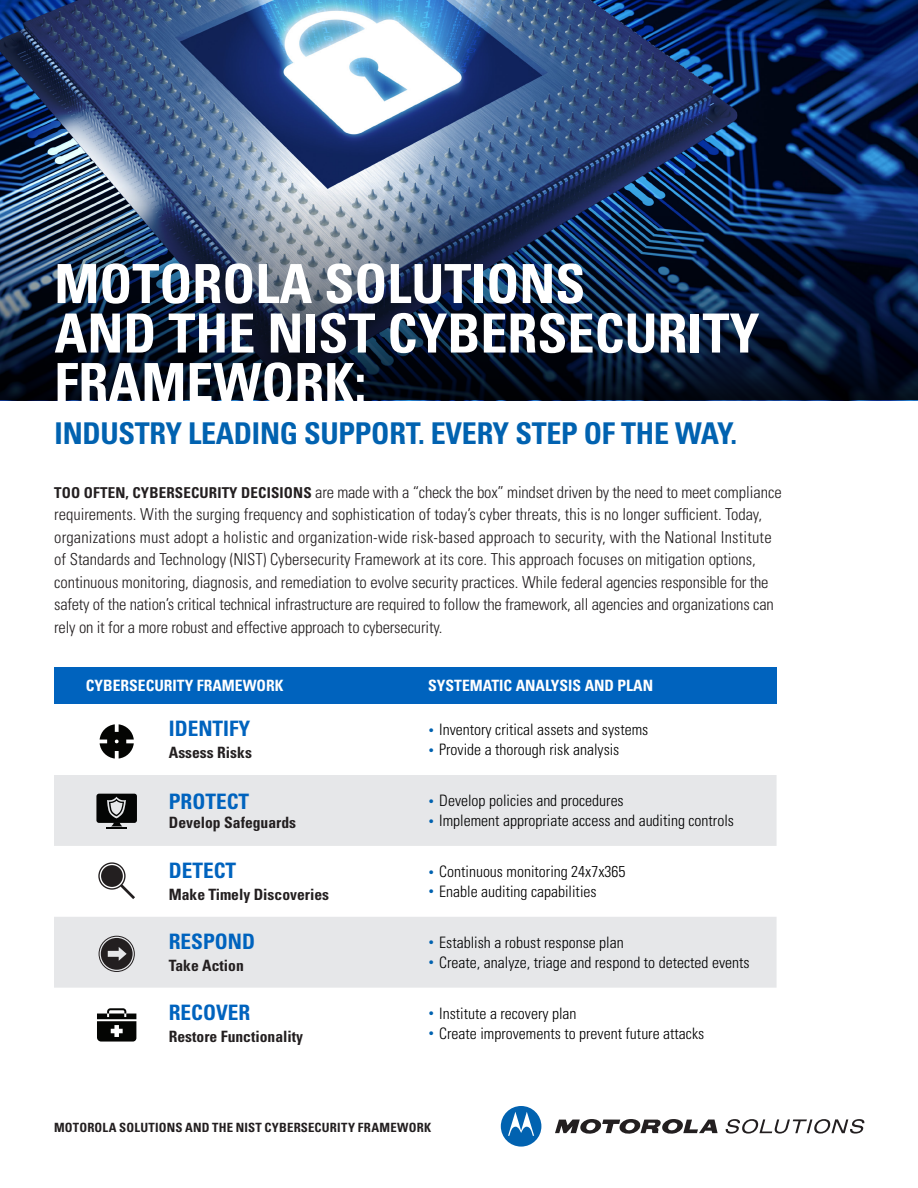
<style>
.page{position:relative;width:918px;height:1188px;background:#fff}
.page>*{position:absolute;margin:0;border:0;box-sizing:border-box;transform-origin:0 0}
.t1{font:700 condensed 54px/49.5px "Univers LT Std";color:#fff}
.t2{font:700 condensed 30px "Univers LT Std";letter-spacing:-.01em;color:#0162b0}
.t3{font:700 condensed 21.3px "Univers LT Std";color:#0063be}
.t4{font:300 condensed 16.5px/22.5px "Univers LT Std";letter-spacing:-.005em;color:#231f20}
.t5{font:300 condensed 15.75px "Univers LT Std";color:#000}
.t6{font:700 condensed 15.6px "Univers LT Std";color:#231f20}
.t7{font:700 condensed 15.6px "Univers LT Std";color:#fff}
.t8{font:700 condensed 12.75px "Univers LT Std";letter-spacing:.015em;color:#231f20}
.s1{font-weight:700;font-size:15px}
.s2{font-size:10.5px;color:#0162b0}
</style>
<div class="page">
<img style="left:0;top:0;width:918px;height:186px">
<img style="left:0;top:186px;width:918px;height:214px">
<svg style="left:555px;top:1119px;width:163px;height:15px"></svg>
<svg style="left:501px;top:1106px;width:40px;height:41px"></svg>
<svg style="left:726px;top:1119px;width:138px;height:15px"></svg>
<div style="left:54px;top:667px;width:342px;height:37px;background:#0063be"></div>
<div style="left:396px;top:667px;width:381px;height:37px;background:#0063be"></div>
<svg style="left:54px;top:775px;width:723px;height:213px;fill:#e6e7e9"></svg>
<svg style="left:96px;top:794px;width:41px;height:34px"></svg>
<svg style="left:98px;top:862px;width:37px;height:37px"></svg>
<div style="left:101px;top:865px;width:22px;height:22px;background:#231f20;border-radius:50%"></div>
<svg style="left:99px;top:936px;width:36px;height:36px"></svg>
<svg style="left:97px;top:1008px;width:39px;height:34px"></svg>
<svg style="left:100px;top:724px;width:34px;height:35px"></svg>
<p class="t1" style="left:54px;top:259px;width:707px">MOTOROLA SOLUTIONS<br>AND THE NIST CYBERSECURITY<br>FRAMEWORK:</p>
<p class="t2" style="left:55px;top:415px;width:684px">INDUSTRY LEADING SUPPORT. EVERY STEP OF THE WAY.</p>
<p class="t4" style="left:54px;top:481px;width:729px"><span class="s1">TOO OFTEN, CYBERSECURITY DECISIONS</span> are made with a “check the box” mindset driven by the need to meet compliance requirements. With the surging frequency and sophistication of today’s cyber threats, this is no longer sufficient. Today, organizations must adopt a holistic and organization-wide risk-based approach to security, with the National Institute of Standards and Technology (NIST) Cybersecurity Framework at its core. This approach focuses on mitigation options, continuous monitoring, diagnosis, and remediation to evolve security practices. While federal agencies responsible for the safety of the nation’s critical technical infrastructure are required to follow the framework, all agencies and organizations can rely on it for a more robust and effective approach to cybersecurity.</p>
<p class="t7" style="left:86px;top:676px;width:199px">CYBERSECURITY FRAMEWORK</p>
<p class="t7" style="left:428px;top:676px;width:226px">SYSTEMATIC ANALYSIS AND PLAN</p>
<p class="t3" style="left:169px;top:716px;width:83px">IDENTIFY</p>
<p class="t6" style="left:169px;top:743px;width:85px">Assess Risks</p>
<p class="t5" style="left:428px;top:720px;width:222px"><span class="s2">•</span> Inventory critical assets and systems</p>
<p class="t5" style="left:428px;top:740px;width:193px"><span class="s2">•</span> Provide a thorough risk analysis</p>
<p class="t3" style="left:169px;top:788px;width:82px">PROTECT</p>
<p class="t6" style="left:169px;top:812px;width:129px">Develop Safeguards</p>
<p class="t5" style="left:428px;top:791px;width:197px"><span class="s2">•</span> Develop policies and procedures</p>
<p class="t5" style="left:428px;top:811px;width:307px"><span class="s2">•</span> Implement appropriate access and auditing controls</p>
<p class="t3" style="left:169px;top:858px;width:69px">DETECT</p>
<p class="t6" style="left:169px;top:885px;width:162px">Make Timely Discoveries</p>
<p class="t5" style="left:428px;top:862px;width:199px"><span class="s2">•</span> Continuous monitoring 24x7x365</p>
<p class="t5" style="left:428px;top:882px;width:170px"><span class="s2">•</span> Enable auditing capabilities</p>
<p class="t3" style="left:169px;top:928px;width:88px">RESPOND</p>
<p class="t6" style="left:169px;top:956px;width:77px">Take Action</p>
<p class="t5" style="left:428px;top:933px;width:197px"><span class="s2">•</span> Establish a robust response plan</p>
<p class="t5" style="left:428px;top:953px;width:323px"><span class="s2">•</span> Create, analyze, triage and respond to detected events</p>
<p class="t3" style="left:169px;top:999px;width:83px">RECOVER</p>
<p class="t6" style="left:169px;top:1027px;width:136px">Restore Functionality</p>
<p class="t5" style="left:428px;top:1004px;width:150px"><span class="s2">•</span> Institute a recovery plan</p>
<p class="t5" style="left:428px;top:1024px;width:278px"><span class="s2">•</span> Create improvements to prevent future attacks</p>
<p class="t8" style="left:54px;top:1120px;width:379px">MOTOROLA SOLUTIONS AND THE NIST CYBERSECURITY FRAMEWORK</p>
</div>
